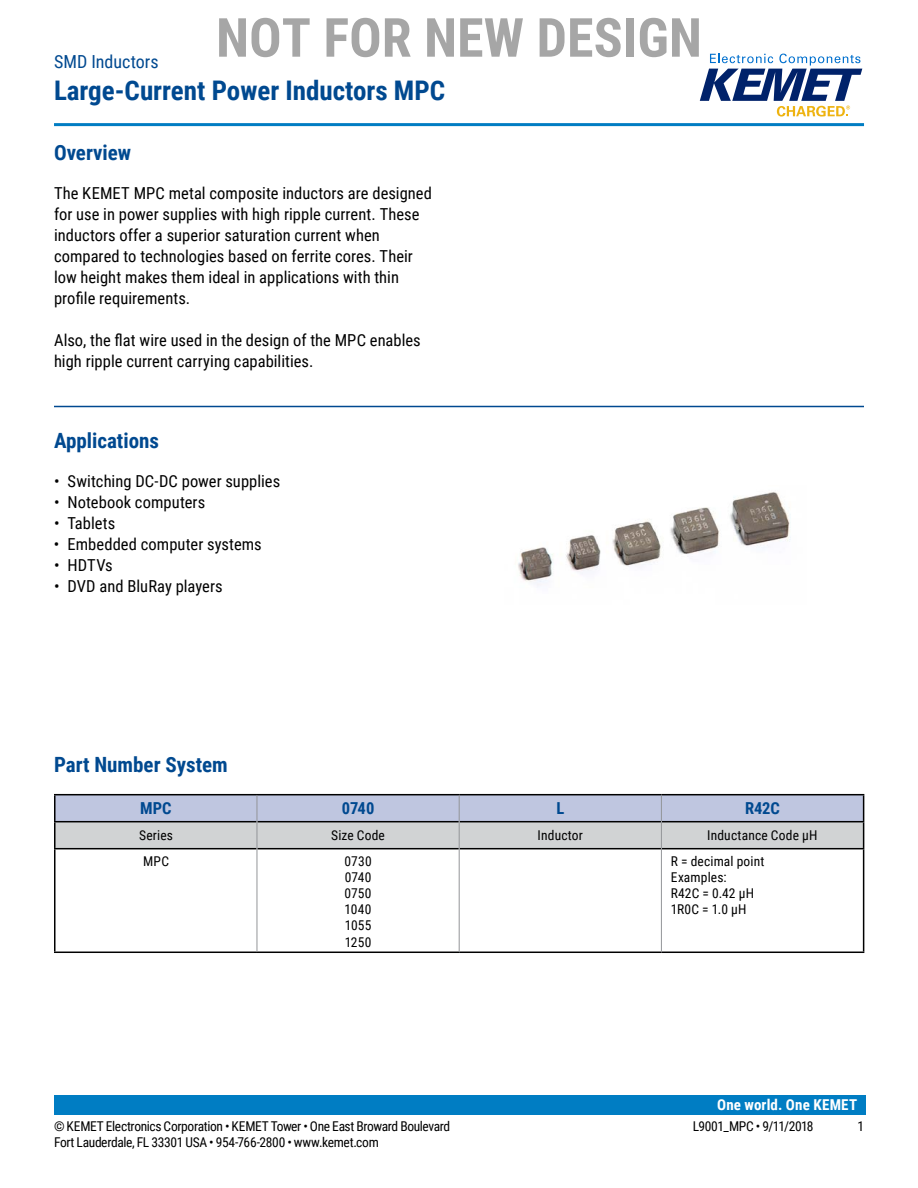
<style>
.page{position:relative;width:918px;height:1188px;background:#fff}
.page>*{position:absolute;margin:0;border:0;box-sizing:border-box;transform-origin:0 0}
.t1{font:700 54px "Roboto Condensed";color:rgb(0 0 0/.35)}
.t2{font:700 27px "Roboto Condensed";color:#004990}
.t3{font:700 21px "Roboto Condensed";color:#004990}
.t4{font:18px "Roboto Condensed";color:#004990}
.t5{font:16.5px/21px "Roboto Condensed";letter-spacing:.005em;color:#000}
.t6{font:700 16.5px "Roboto Condensed";color:#004990}
.t7{font:700 15px "Roboto Condensed";letter-spacing:.015em;color:#fff}
.t8{font:13.5px/16.2px "Roboto Condensed";letter-spacing:-.015em;color:#000;text-align:justify}
.t9{font:13.5px/16.2px "Roboto Condensed";letter-spacing:.01em;color:#000}
.t10{font:13.5px "Roboto Condensed";letter-spacing:.015em;color:#000}
</style>
<div class="page">
<svg style="left:700px;top:54px;width:162px;height:63px"></svg>
<hr style="left:54px;top:123px;width:810px;height:3px;background:#007dc3">
<div style="left:54px;top:1095px;width:811px;height:20px;background:#007dc3"></div>
<hr style="left:54px;top:406px;width:810px;height:1px;background:#004990">
<svg style="left:56px;top:849px;width:605px;height:103px"></svg>
<hr style="left:54px;top:821px;width:203px;height:1px;background:#000">
<hr style="left:54px;top:794px;width:203px;height:1px;background:#000">
<hr style="left:54px;top:795px;width:2px;height:26px;background:#000">
<hr style="left:257px;top:794px;width:202px;height:1px;background:#000">
<hr style="left:459px;top:794px;width:202px;height:1px;background:#000">
<hr style="left:661px;top:794px;width:203px;height:1px;background:#000">
<hr style="left:54px;top:822px;width:2px;height:26px;background:#000">
<hr style="left:54px;top:848px;width:203px;height:1px;background:#000">
<hr style="left:54px;top:849px;width:2px;height:103px;background:#000">
<hr style="left:863px;top:849px;width:1px;height:103px;background:#000">
<hr style="left:54px;top:952px;width:203px;height:1px;background:#000">
<hr style="left:257px;top:952px;width:202px;height:1px;background:#000">
<hr style="left:459px;top:952px;width:202px;height:1px;background:#000">
<hr style="left:661px;top:952px;width:203px;height:1px;background:#000">
<svg style="left:55px;top:795px;width:809px;height:54px;background:#bcc0cd"></svg>
<hr style="left:257px;top:849px;width:1px;height:103px;background:#939598">
<hr style="left:459px;top:849px;width:1px;height:103px;background:#939598">
<hr style="left:661px;top:849px;width:1px;height:103px;background:#939598">
<img style="left:518px;top:492px;width:273px;height:93px">
<h1 class="t1" style="left:216px;top:0;width:487px">NOT FOR NEW DESIGN</h1>
<p class="t4" style="left:54px;top:48px;width:106px">SMD Inductors</p>
<h2 class="t2" style="left:54px;top:71px;width:393px">Large-Current Power Inductors MPC</h2>
<p class="t3" style="left:54px;top:138px;width:79px">Overview</p>
<p class="t5" style="left:54px;top:182px;width:379px">The KEMET MPC metal composite inductors are designed for use in power supplies with high ripple current. These inductors offer a superior saturation current when compared to technologies based on ferrite cores. Their low height makes them ideal in applications with thin profile requirements.</p>
<p class="t5" style="left:54px;top:330px;width:368px">Also, the flat wire used in the design of the MPC enables high ripple current carrying capabilities.</p>
<p class="t3" style="left:54px;top:426px;width:107px">Applications</p>
<p class="t5" style="left:54px;top:470px;width:228px">• Switching DC-DC power supplies</p>
<p class="t5" style="left:54px;top:491px;width:153px">• Notebook computers</p>
<p class="t5" style="left:54px;top:512px;width:63px">• Tablets</p>
<p class="t5" style="left:54px;top:533px;width:209px">• Embedded computer systems</p>
<p class="t5" style="left:54px;top:554px;width:60px">• HDTVs</p>
<p class="t5" style="left:54px;top:575px;width:170px">• DVD and BluRay players</p>
<p class="t3" style="left:54px;top:750px;width:175px">Part Number System</p>
<p class="t6" style="left:140px;top:797px;width:33px">MPC</p>
<p class="t6" style="left:342px;top:797px;width:34px">0740</p>
<p class="t6" style="left:556px;top:797px;width:9px">L</p>
<p class="t6" style="left:745px;top:797px;width:36px">R42C</p>
<p class="t8" style="left:139px;top:827px;width:35px">Series</p>
<p class="t10" style="left:331px;top:826px;width:55px">Size Code</p>
<p class="t10" style="left:538px;top:826px;width:47px">Inductor</p>
<p class="t10" style="left:707px;top:826px;width:112px">Inductance Code µH</p>
<p class="t8" style="left:143px;top:852px;width:27px">MPC</p>
<p class="t8" style="left:344px;top:852px;width:29px">0730<br>0740<br>0750<br>1040<br>1055<br>1250</p>
<p class="t9" style="left:671px;top:852px;width:95px">R = decimal point<br>Examples:<br>R42C = 0.42 µH<br>1R0C = 1.0 µH</p>
<p class="t7" style="left:717px;top:1094px;width:142px">One world. One KEMET</p>
<p class="t8" style="left:54px;top:1117px;width:398px">© KEMET Electronics Corporation • KEMET Tower • One East Broward Boulevard</p>
<p class="t8" style="left:693px;top:1117px;width:122px">L9001_MPC • 9/11/2018</p>
<p class="t8" style="left:857px;top:1117px;width:8px">1</p>
<p class="t8" style="left:54px;top:1133px;width:326px">Fort Lauderdale, FL 33301 USA • 954-766-2800 • www.kemet.com</p>
</div>
